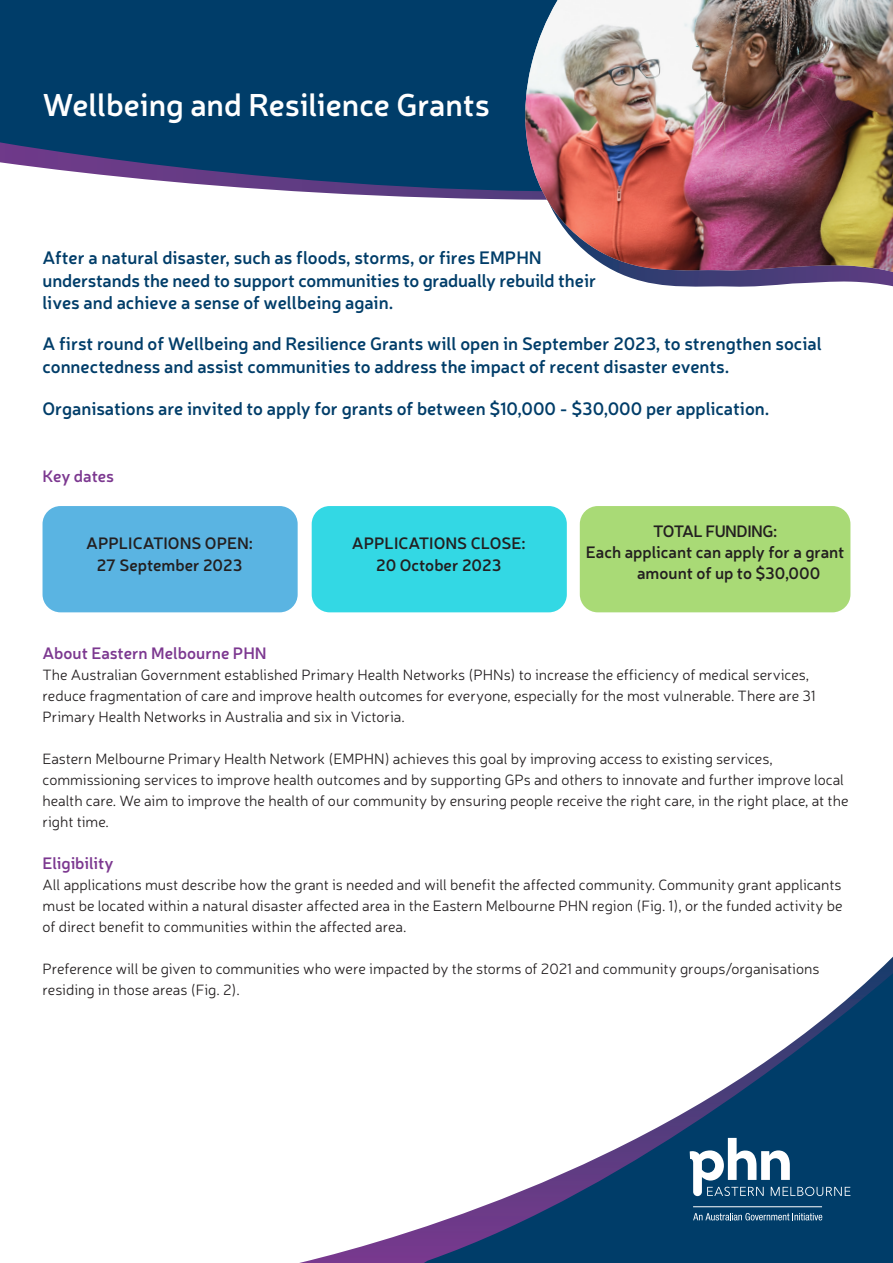
<style>
.page{position:relative;width:893px;height:1263px;background:#fff}
.page>*{position:absolute;margin:0;border:0;box-sizing:border-box;transform-origin:0 0}
.t1{font:600 31.5px "Neris";color:#fff}
.t2{font:600 18px/22.5px "Neris";color:#003d69}
.t3{font:600 16.5px/21px "Neris";color:#231f20}
.t4{font:600 16.5px "Neris";color:#7c3890}
.t5{font:600 16.5px "Neris";letter-spacing:-.03em;color:#231f20}
.t6{font:300 15px/21px "Neris";color:#231f20}
</style>
<div class="page">
<svg style="left:0;top:0;width:454px;height:199px;background:#1a4b76"></svg>
<svg style="left:454px;top:0;width:439px;height:287px"></svg>
<img style="left:509px;top:0;width:384px;height:272px">
<svg style="left:299px;top:957px;width:594px;height:306px"></svg>
<div style="left:43px;top:506px;width:255px;height:106px;background:#5ab4e2;border-radius:18px"></div>
<div style="left:312px;top:506px;width:255px;height:106px;background:#33d8e4;border-radius:18px"></div>
<div style="left:580px;top:506px;width:270px;height:106px;background:#a9da76;border-radius:18px"></div>
<svg style="left:690px;top:1138px;width:160px;height:58px"></svg>
<svg style="left:693px;top:1213px;width:129px;height:7px"></svg>
<hr style="left:693px;top:1206px;width:129px;height:1px;background:#fff">
<p class="t1" style="left:43px;top:83px;width:449px">Wellbeing and Resilience Grants</p>
<p class="t2" style="left:43px;top:246px;width:501px">After a natural disaster, such as floods, storms, or fires EMPHN</p>
<p class="t2" style="left:43px;top:268px;width:555px">understands the need to support communities to gradually rebuild their</p>
<p class="t2" style="left:43px;top:291px;width:352px">lives and achieve a sense of wellbeing again.</p>
<p class="t2" style="left:43px;top:331px;width:781px">A first round of Wellbeing and Resilience Grants will open in September 2023, to strengthen social connectedness and assist communities to address the impact of recent disaster events.</p>
<p class="t2" style="left:43px;top:396px;width:728px">Organisations are invited to apply for grants of between $10,000 - $30,000 per application.</p>
<p class="t4" style="left:43px;top:464px;width:73px">Key dates</p>
<p class="t3" style="left:86px;top:532px;width:168px">APPLICATIONS OPEN:</p>
<p class="t3" style="left:97px;top:554px;width:147px">27 September 2023</p>
<p class="t3" style="left:352px;top:532px;width:175px">APPLICATIONS CLOSE:</p>
<p class="t3" style="left:376px;top:554px;width:127px">20 October 2023</p>
<p class="t5" style="left:653px;top:519px;width:125px">TOTAL FUNDING:</p>
<p class="t3" style="left:637px;top:540px;width:209px;text-indent:-51px">Each applicant can apply for a grant amount of up to $30,000</p>
<p class="t4" style="left:43px;top:642px;width:226px">About Eastern Melbourne PHN</p>
<p class="t6" style="left:43px;top:664px;width:775px">The Australian Government established Primary Health Networks (PHNs) to increase the efficiency of medical services, reduce fragmentation of care and improve health outcomes for everyone, especially for the most vulnerable. There are 31<br>Primary Health Networks in Australia and six in Victoria.</p>
<p class="t6" style="left:43px;top:748px;width:808px">Eastern Melbourne Primary Health Network (EMPHN) achieves this goal by improving access to existing services, commissioning services to improve health outcomes and by supporting GPs and others to innovate and further improve local health care. We aim to improve the health of our community by ensuring people receive the right care, in the right place, at the right time.</p>
<p class="t4" style="left:43px;top:852px;width:72px">Eligibility</p>
<p class="t6" style="left:43px;top:874px;width:801px;text-align:justify">All applications must describe how the grant is needed and will benefit the affected community. Community grant applicants must be located within a natural disaster affected area in the Eastern Melbourne PHN region (Fig. 1), or the funded activity be of direct benefit to communities within the affected area.</p>
<p class="t6" style="left:43px;top:958px;width:778px">Preference will be given to communities who were impacted by the storms of 2021 and community groups/organisations residing in those areas (Fig. 2).</p>
</div>
